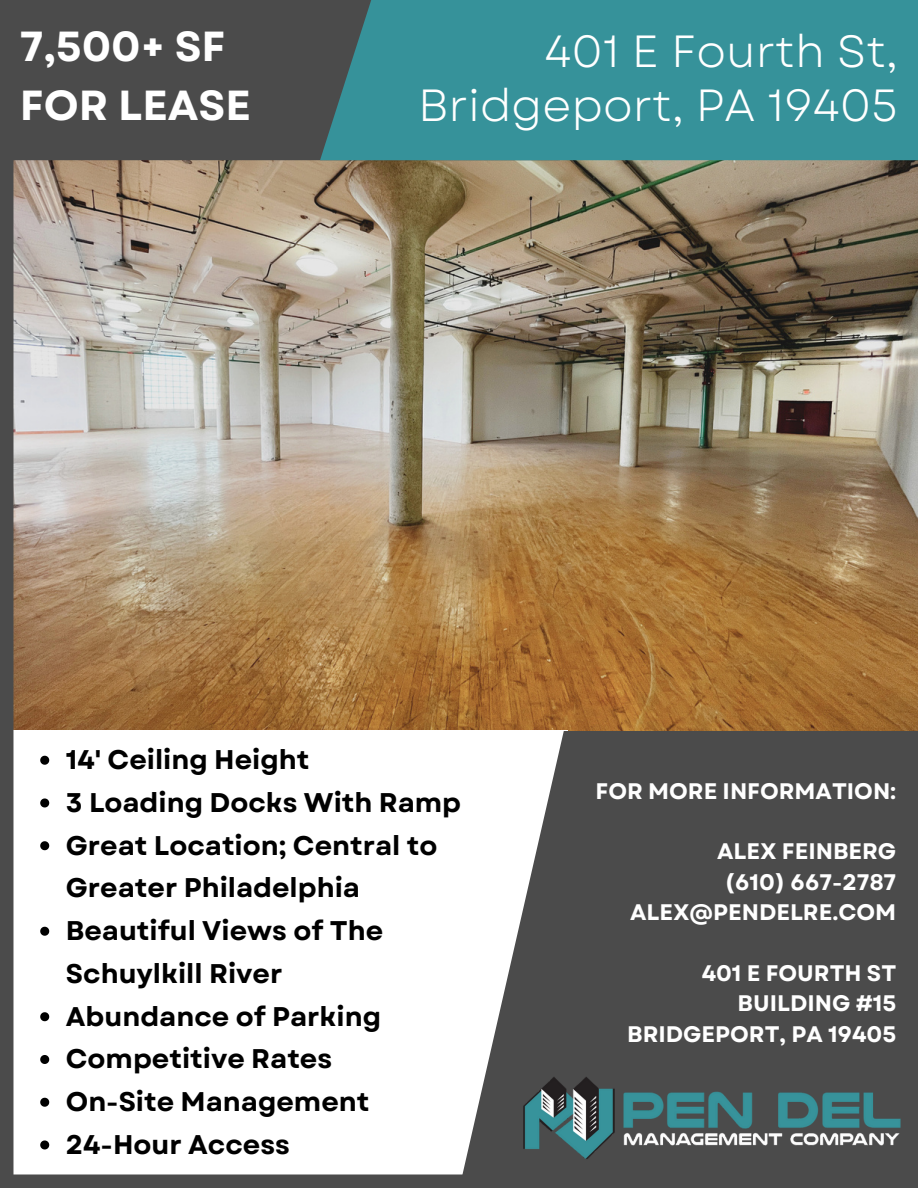
<style>
.page{position:relative;width:918px;height:1188px;background:#fff}
.page>*{position:absolute;margin:0;border:0;box-sizing:border-box;transform-origin:0 0}
.t1{font:45px "Garet";color:#fff}
.t2{font:700 42px "Garet";color:#fff}
.t3{font:700 27px/42.8px "Garet";color:#000}
.t4{font:700 22.5px "Garet";color:#fff}
</style>
<div class="page">
<img style="left:14px;top:160px;width:904px;height:571px">
<div style="left:0;top:0;width:560px;height:160px;background:#4b4b4b"></div>
<svg style="left:403px;top:731px;width:515px;height:457px;fill:#4b4b4b"></svg>
<div style="left:320px;top:0;width:598px;height:160px;background:#36929a"></div>
<img style="left:515px;top:1073px;width:400px;height:93px">
<div style="left:0;top:132px;width:13px;height:1056px;background:#4b4b4b"></div>
<svg style="left:40px;top:756px;width:9px;height:9px"></svg>
<svg style="left:40px;top:798px;width:9px;height:9px"></svg>
<svg style="left:40px;top:841px;width:9px;height:9px"></svg>
<svg style="left:40px;top:927px;width:9px;height:9px"></svg>
<svg style="left:40px;top:1012px;width:9px;height:9px"></svg>
<svg style="left:40px;top:1055px;width:9px;height:9px"></svg>
<svg style="left:40px;top:1098px;width:9px;height:9px"></svg>
<svg style="left:40px;top:1140px;width:9px;height:9px"></svg>
<div style="left:0;top:1175px;width:613px;height:13px;background:#4b4b4b"></div>
<p class="t2" style="left:20px;top:17px;width:207px">7,500+ SF</p>
<p class="t2" style="left:20px;top:75px;width:232px">FOR LEASE</p>
<p class="t1" style="left:544px;top:19px;width:355px">401 E Fourth St,</p>
<p class="t1" style="left:418px;top:73px;width:481px">Bridgeport, PA 19405</p>
<p class="t3" style="left:66px;top:739px;width:245px">14' Ceiling Height</p>
<p class="t3" style="left:66px;top:781px;width:397px">3 Loading Docks With Ramp</p>
<p class="t3" style="left:66px;top:824px;width:373px">Great Location; Central to<br>Greater Philadelphia</p>
<p class="t3" style="left:66px;top:910px;width:319px">Beautiful Views of The<br>Schuylkill River</p>
<p class="t3" style="left:66px;top:995px;width:317px">Abundance of Parking</p>
<p class="t3" style="left:66px;top:1038px;width:268px">Competitive Rates</p>
<p class="t3" style="left:66px;top:1081px;width:305px">On-Site Management</p>
<p class="t3" style="left:66px;top:1123px;width:226px">24-Hour Access</p>
<p class="t4" style="left:596px;top:774px;width:302px">FOR MORE INFORMATION:</p>
<p class="t4" style="left:717px;top:835px;width:181px">ALEX FEINBERG</p>
<p class="t4" style="left:725px;top:866px;width:173px">(610) 667-2787</p>
<p class="t4" style="left:630px;top:896px;width:268px">ALEX@PENDELRE.COM</p>
<p class="t4" style="left:702px;top:957px;width:196px">401 E FOURTH ST</p>
<p class="t4" style="left:738px;top:987px;width:160px">BUILDING #15</p>
<p class="t4" style="left:627px;top:1017px;width:271px">BRIDGEPORT, PA 19405</p>
</div>
